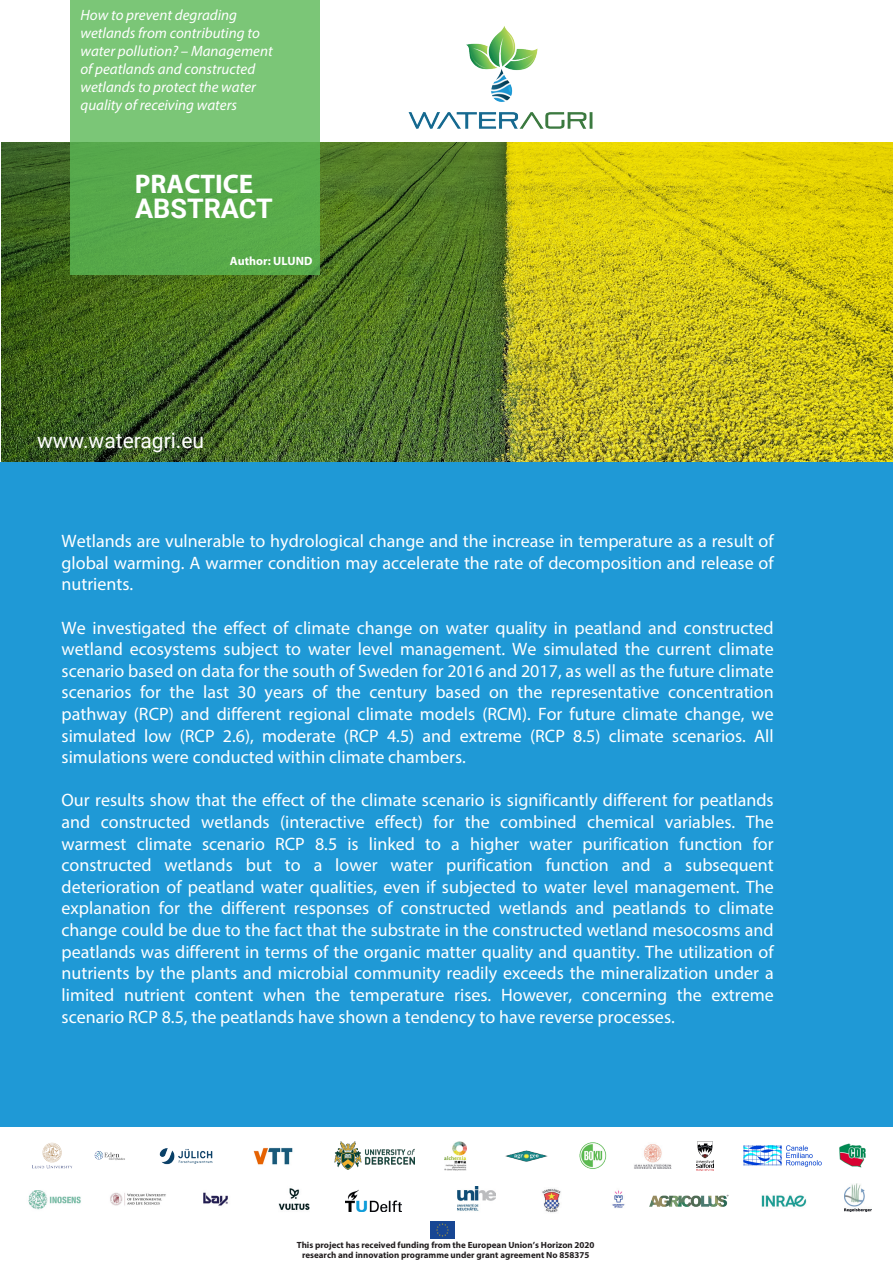
<style>
.page{position:relative;width:893px;height:1263px;background:#fff}
.page>*{position:absolute;margin:0;border:0;box-sizing:border-box;transform-origin:0 0}
.t1{font:700 27px "Roboto";color:#fff}
.t2{font:700 27px "Myriad Pro";color:#fff}
.t3{font:21px "Roboto";color:#fff}
.t4{font:18px/21.6px "Myriad Pro";color:#fff;text-align:justify}
.t5{font:italic 15px/18px "Myriad Pro";color:#fff}
.t6{font:700 12px "Myriad Pro";color:#fff}
.t7{font:700 9px/10.4px "Myriad Pro";color:#231f20;text-align:center}
</style>
<div class="page">
<img style="left:408px;top:26px;width:185px;height:103px">
<img style="left:1px;top:142px;width:892px;height:320px">
<svg style="left:70px;top:0;width:250px;height:274px;background:#69b861"></svg>
<div style="left:0;top:462px;width:893px;height:664px;background:#1f99d6"></div>
<img style="left:32px;top:1142px;width:40px;height:27px">
<img style="left:94px;top:1151px;width:31px;height:9px">
<img style="left:160px;top:1148px;width:53px;height:17px">
<img style="left:253px;top:1147px;width:40px;height:18px">
<img style="left:334px;top:1142px;width:80px;height:27px">
<img style="left:445px;top:1141px;width:21px;height:29px">
<img style="left:505px;top:1150px;width:43px;height:12px">
<img style="left:579px;top:1142px;width:28px;height:27px">
<img style="left:634px;top:1144px;width:38px;height:24px">
<img style="left:697px;top:1141px;width:17px;height:29px">
<img style="left:839px;top:1143px;width:27px;height:25px">
<img style="left:28px;top:1190px;width:53px;height:20px">
<img style="left:110px;top:1192px;width:56px;height:14px">
<img style="left:203px;top:1192px;width:25px;height:14px">
<img style="left:278px;top:1188px;width:32px;height:22px">
<img style="left:345px;top:1189px;width:56px;height:22px">
<img style="left:458px;top:1186px;width:37px;height:25px">
<img style="left:542px;top:1188px;width:19px;height:25px">
<img style="left:612px;top:1190px;width:13px;height:18px">
<img style="left:649px;top:1194px;width:79px;height:13px">
<img style="left:762px;top:1195px;width:45px;height:12px">
<img style="left:845px;top:1183px;width:27px;height:29px">
<img style="left:430px;top:1222px;width:25px;height:16px">
<img style="left:744px;top:1145px;width:77px;height:21px">
<p class="t5" style="left:80px;top:6px;width:194px">How to prevent degrading wetlands from contributing to water pollution? – Management of peatlands and constructed wetlands to protect the water quality of receiving waters</p>
<h1 class="t2" style="left:135px;top:166px;width:120px">PRACTICE</h1>
<h1 class="t1" style="left:135px;top:189px;width:139px">ABSTRACT</h1>
<p class="t6" style="left:230px;top:253px;width:84px">Author: ULUND</p>
<p class="t3" style="left:37px;top:426px;width:169px">www.wateragri.eu</p>
<p class="t4" style="left:62px;top:530px;width:714px">Wetlands are vulnerable to hydrological change and the increase in temperature as a result of global warming. A warmer condition may accelerate the rate of decomposition and release of nutrients.</p>
<p class="t4" style="left:62px;top:616px;width:714px">We investigated the effect of climate change on water quality in peatland and constructed wetland ecosystems subject to water level management. We simulated the current climate scenario based on data for the south of Sweden for 2016 and 2017, as well as the future climate scenarios for the last 30 years of the century based on the representative concentration pathway (RCP) and different regional climate models (RCM). For future climate change, we simulated low (RCP 2.6), moderate (RCP 4.5) and extreme (RCP 8.5) climate scenarios. All simulations were conducted within climate chambers.</p>
<p class="t4" style="left:62px;top:789px;width:714px">Our results show that the effect of the climate scenario is significantly different for peatlands and constructed wetlands (interactive effect) for the combined chemical variables. The warmest climate scenario RCP 8.5 is linked to a higher water purification function for constructed wetlands but to a lower water purification function and a subsequent deterioration of peatland water qualities, even if subjected to water level management. The explanation for the different responses of constructed wetlands and peatlands to climate change could be due to the fact that the substrate in the constructed wetland mesocosms and peatlands was different in terms of the organic matter quality and quantity. The utilization of nutrients by the plants and microbial community readily exceeds the mineralization under a limited nutrient content when the temperature rises. However, concerning the extreme scenario RCP 8.5, the peatlands have shown a tendency to have reverse processes.</p>
<p class="t7" style="left:297px;top:1239px;width:299px">This project has received funding from the European Union’s Horizon 2020 research and innovation programme under grant agreement No 858375</p>
</div>
